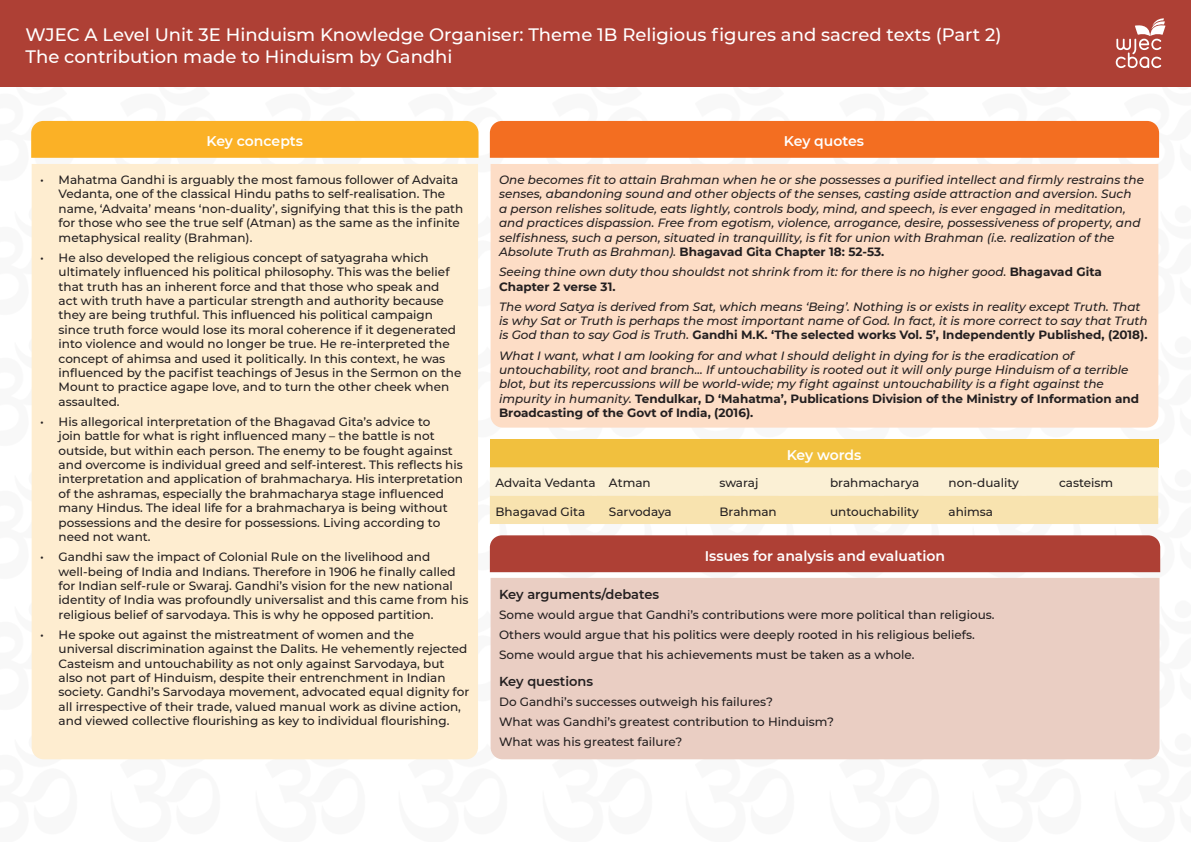
<style>
.page{position:relative;width:1191px;height:842px;background:#fff}
.page>*{position:absolute;margin:0;border:0;box-sizing:border-box;transform-origin:0 0}
.t1{font:500 18px/21.6px "Montserrat";color:#fff}
.Object_header{font:600 14px "Montserrat";color:#fff}
.Table_header{font:600 14px "Montserrat";letter-spacing:-.01em;color:#fff}
.t2{font:600 13px "Montserrat";color:#231f20}
.Paragraph{font:500 12px/14.4px "Montserrat";color:#231f20}
.Paragraph-2{font:italic 500 12px/14.4px "Montserrat";color:#231f20}
.Table_body{font:500 12px "Montserrat";color:#231f20}
.s1{font-weight:700;font-style:normal}
</style>
<div class="page">
<img style="left:0;top:86px;width:80px;height:100px">
<img style="left:31px;top:201px;width:1px;height:118px">
<img style="left:31px;top:332px;width:1px;height:118px">
<img style="left:31px;top:466px;width:1px;height:117px">
<img style="left:31px;top:597px;width:1px;height:117px">
<img style="left:108px;top:86px;width:114px;height:35px">
<img style="left:252px;top:86px;width:115px;height:35px">
<img style="left:395px;top:86px;width:114px;height:72px">
<img style="left:489px;top:483px;width:20px;height:90px">
<img style="left:539px;top:86px;width:115px;height:35px">
<img style="left:682px;top:86px;width:114px;height:35px">
<img style="left:826px;top:86px;width:115px;height:35px">
<img style="left:969px;top:86px;width:114px;height:35px">
<img style="left:1111px;top:86px;width:80px;height:100px">
<img style="left:1158px;top:201px;width:1px;height:118px">
<img style="left:1158px;top:332px;width:1px;height:118px">
<img style="left:1111px;top:466px;width:50px;height:117px">
<img style="left:1159px;top:597px;width:1px;height:117px">
<div style="left:0;top:0;width:1191px;height:86px;background:#ae4035"></div>
<svg style="left:1115px;top:18px;width:50px;height:50px"></svg>
<div style="left:31px;top:121px;width:447px;height:37px;background:#fbb126"></div>
<div style="left:32px;top:164px;width:446px;height:595px;background:#feedd0"></div>
<div style="left:490px;top:439px;width:668px;height:28px;background:#f1c03e"></div>
<svg style="left:490px;top:467px;width:668px;height:57px;background:#f9e9c1"></svg>
<div style="left:490px;top:121px;width:669px;height:37px;background:#f36e21"></div>
<div style="left:490px;top:164px;width:668px;height:264px;background:#fdddc6"></div>
<div style="left:490px;top:535px;width:670px;height:37px;background:#ae4035"></div>
<div style="left:490px;top:578px;width:669px;height:181px;background:#eacec3"></div>
<h1 class="t1" style="left:26px;top:23px;width:977px">WJEC A Level Unit 3E Hinduism Knowledge Organiser: Theme 1B Religious figures and sacred texts (Part 2)<br>The contribution made to Hinduism by Gandhi</h1>
<p class="Object_header" style="left:206px;top:131px;width:98px">Key concepts</p>
<p class="Paragraph" style="left:59px;top:172px;width:406px;text-indent:-18px">• Mahatma Gandhi is arguably the most famous follower of Advaita Vedanta, one of the classical Hindu paths to self-realisation. The name, ‘Advaita’ means ‘non-duality’, signifying that this is the path for those who see the true self (Atman) as the same as the infinite metaphysical reality (Brahman).</p>
<p class="Paragraph" style="left:59px;top:250px;width:404px;text-indent:-18px">• He also developed the religious concept of satyagraha which ultimately influenced his political philosophy. This was the belief that truth has an inherent force and that those who speak and act with truth have a particular strength and authority because they are being truthful. This influenced his political campaign since truth force would lose its moral coherence if it degenerated into violence and would no longer be true. He re-interpreted the concept of ahimsa and used it politically. In this context, he was influenced by the pacifist teachings of Jesus in the Sermon on the Mount to practice agape love, and to turn the other cheek when assaulted.</p>
<p class="Paragraph" style="left:59px;top:414px;width:406px;text-indent:-18px">• His allegorical interpretation of the Bhagavad Gita’s advice to<br>join battle for what is right influenced many – the battle is not outside, but within each person. The enemy to be fought against and overcome is individual greed and self-interest. This reflects his interpretation and application of brahmacharya. His interpretation of the ashramas, especially the brahmacharya stage influenced many Hindus. The ideal life for a brahmacharya is being without possessions and the desire for possessions. Living according to need not want.</p>
<p class="Paragraph" style="left:59px;top:549px;width:411px;text-indent:-18px">• Gandhi saw the impact of Colonial Rule on the livelihood and well-being of India and Indians. Therefore in 1906 he finally called for Indian self-rule or Swaraj. Gandhi’s vision for the new national identity of India was profoundly universalist and this came from his religious belief of sarvodaya. This is why he opposed partition.</p>
<p class="Paragraph" style="left:59px;top:627px;width:412px;text-indent:-18px">• He spoke out against the mistreatment of women and the universal discrimination against the Dalits. He vehemently rejected Casteism and untouchability as not only against Sarvodaya, but also not part of Hinduism, despite their entrenchment in Indian society. Gandhi’s Sarvodaya movement, advocated equal dignity for all irrespective of their trade, valued manual work as divine action, and viewed collective flourishing as key to individual flourishing.</p>
<p class="Object_header" style="left:784px;top:131px;width:82px">Key quotes</p>
<p class="Paragraph-2" style="left:499px;top:172px;width:646px">One becomes fit to attain Brahman when he or she possesses a purified intellect and firmly restrains the senses, abandoning sound and other objects of the senses, casting aside attraction and aversion. Such<br>a person relishes solitude, eats lightly, controls body, mind, and speech, is ever engaged in meditation, and practices dispassion. Free from egotism, violence, arrogance, desire, possessiveness of property, and selfishness, such a person, situated in tranquillity, is fit for union with Brahman (i.e. realization of the Absolute Truth as Brahman). <span class="s1">Bhagavad Gita Chapter 18: 52-53.</span></p>
<p class="Paragraph-2" style="left:499px;top:264px;width:604px">Seeing thine own duty thou shouldst not shrink from it: for there is no higher good. <span class="s1">Bhagavad Gita<br>Chapter 2 verse 31.</span></p>
<p class="Paragraph-2" style="left:499px;top:299px;width:650px">The word Satya is derived from Sat, which means ‘Being’. Nothing is or exists in reality except Truth. That is why Sat or Truth is perhaps the most important name of God. In fact, it is more correct to say that Truth is God than to say God is Truth. <span class="s1">Gandhi M.K. ‘The selected works Vol. 5’, Independently Published, (2018).</span></p>
<p class="Paragraph-2" style="left:499px;top:348px;width:641px">What I want, what I am looking for and what I should delight in dying for is the eradication of untouchability, root and branch... If untouchability is rooted out it will only purge Hinduism of a terrible blot, but its repercussions will be world-wide; my fight against untouchability is a fight against the impurity in humanity. <span class="s1">Tendulkar, D ‘Mahatma’, Publications Division of the Ministry of Information and Broadcasting of the Govt of India, (2016).</span></p>
<p class="Table_header" style="left:786px;top:445px;width:76px">Key words</p>
<p class="Table_body" style="left:495px;top:475px;width:102px">Advaita Vedanta</p>
<p class="Table_body" style="left:609px;top:475px;width:43px">Atman</p>
<p class="Table_body" style="left:719px;top:475px;width:41px">swaraj</p>
<p class="Table_body" style="left:830px;top:475px;width:91px">brahmacharya</p>
<p class="Table_body" style="left:948px;top:475px;width:72px">non-duality</p>
<p class="Table_body" style="left:1059px;top:475px;width:56px">casteism</p>
<p class="Table_body" style="left:495px;top:503px;width:91px">Bhagavad Gita</p>
<p class="Table_body" style="left:609px;top:503px;width:64px">Sarvodaya</p>
<p class="Table_body" style="left:719px;top:503px;width:59px">Brahman</p>
<p class="Table_body" style="left:830px;top:503px;width:90px">untouchability</p>
<p class="Table_body" style="left:948px;top:503px;width:46px">ahimsa</p>
<p class="Object_header" style="left:705px;top:546px;width:242px">Issues for analysis and evaluation</p>
<h2 class="t2" style="left:499px;top:585px;width:162px">Key arguments/debates</h2>
<p class="Paragraph" style="left:499px;top:607px;width:497px">Some would argue that Gandhi’s contributions were more political than religious.</p>
<p class="Paragraph" style="left:499px;top:627px;width:477px">Others would argue that his politics were deeply rooted in his religious beliefs.</p>
<p class="Paragraph" style="left:499px;top:647px;width:417px">Some would argue that his achievements must be taken as a whole.</p>
<h2 class="t2" style="left:499px;top:672px;width:96px">Key questions</h2>
<p class="Paragraph" style="left:499px;top:694px;width:275px">Do Gandhi’s successes outweigh his failures?</p>
<p class="Paragraph" style="left:499px;top:714px;width:336px">What was Gandhi’s greatest contribution to Hinduism?</p>
<p class="Paragraph" style="left:499px;top:734px;width:185px">What was his greatest failure?</p>
</div>
